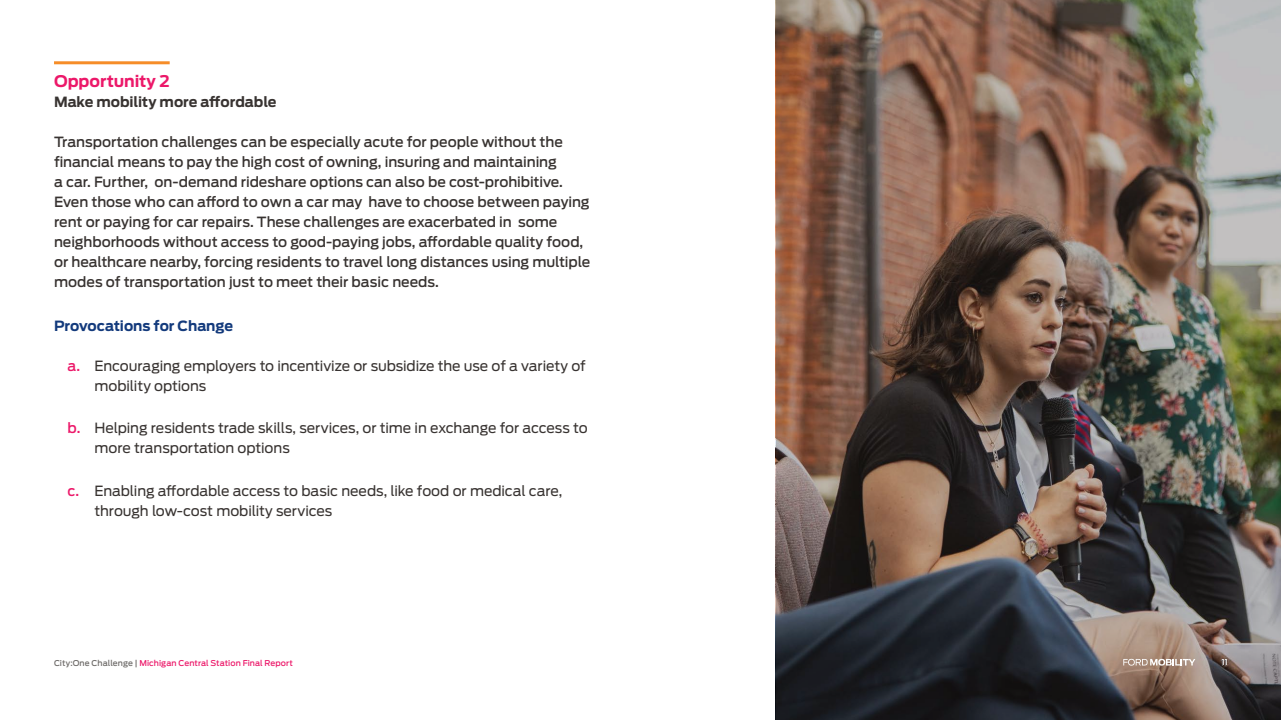
<style>
.page{position:relative;width:1281px;height:720px;background:#fff}
.page>*{position:absolute;margin:0;border:0;box-sizing:border-box;transform-origin:0 0}
.t1{font:700 16px "Ford Antenna";color:#ec1869}
.t2{font:500 14px/20px "Ford Antenna";letter-spacing:-.005em;color:#383331}
.t3{font:14px/20px "Ford Antenna";letter-spacing:-.005em;color:#383331}
.t4{font:700 14px "Ford Antenna";letter-spacing:-.005em;color:#383331}
.t5{font:700 14px "Ford Antenna";letter-spacing:-.005em;color:#133a7c}
.t6{font:500 8px "Ford Antenna";letter-spacing:.01em;color:#ec1869}
.t7{font:500 8px "Ford Antenna";color:#fff}
.s1{font-weight:500;color:#ec1869}
.s2{color:#6e6b69}
</style>
<div class="page">
<img style="left:775px;top:0;width:505px;height:720px">
<hr style="left:54px;top:61px;width:116px;height:3px;background:#f68d28">
<svg style="left:1122px;top:659px;width:73px;height:7px"></svg>
<h2 class="t1" style="left:54px;top:67px;width:117px">Opportunity 2</h2>
<h3 class="t4" style="left:54px;top:89px;width:224px">Make mobility more afordable</h3>
<p class="t2" style="left:54px;top:130px;width:538px">Transportation challenges can be especially acute for people without the fnancial means to pay the high cost of owning, insuring and maintaining<br>a car. Further, on-demand rideshare options can also be cost-prohibitive.<br>Even those who can aford to own a car may have to choose between paying rent or paying for car repairs. These challenges are exacerbated in some neighborhoods without access to good-paying jobs, afordable quality food, or healthcare nearby, forcing residents to travel long distances using multiple modes of transportation just to meet their basic needs.</p>
<h3 class="t5" style="left:54px;top:313px;width:180px">Provocations for Change</h3>
<p class="t3" style="left:95px;top:354px;width:492px;text-indent:-27px"><span class="s1">a.</span> Encouraging employers to incentivize or subsidize the use of a variety of mobility options</p>
<p class="t3" style="left:95px;top:417px;width:494px;text-indent:-27px"><span class="s1">b.</span> Helping residents trade skills, services, or time in exchange for access to more transportation options</p>
<p class="t3" style="left:95px;top:479px;width:469px;text-indent:-27px"><span class="s1">c.</span> Enabling afordable access to basic needs, like food or medical care, through low-cost mobility services</p>
<p class="t6" style="left:54px;top:656px;width:240px"><span class="s2">City:One Challenge |</span> Michigan Central Station Final Report</p>
<p class="t7" style="left:1221px;top:655px;width:8px">11</p>
</div>
